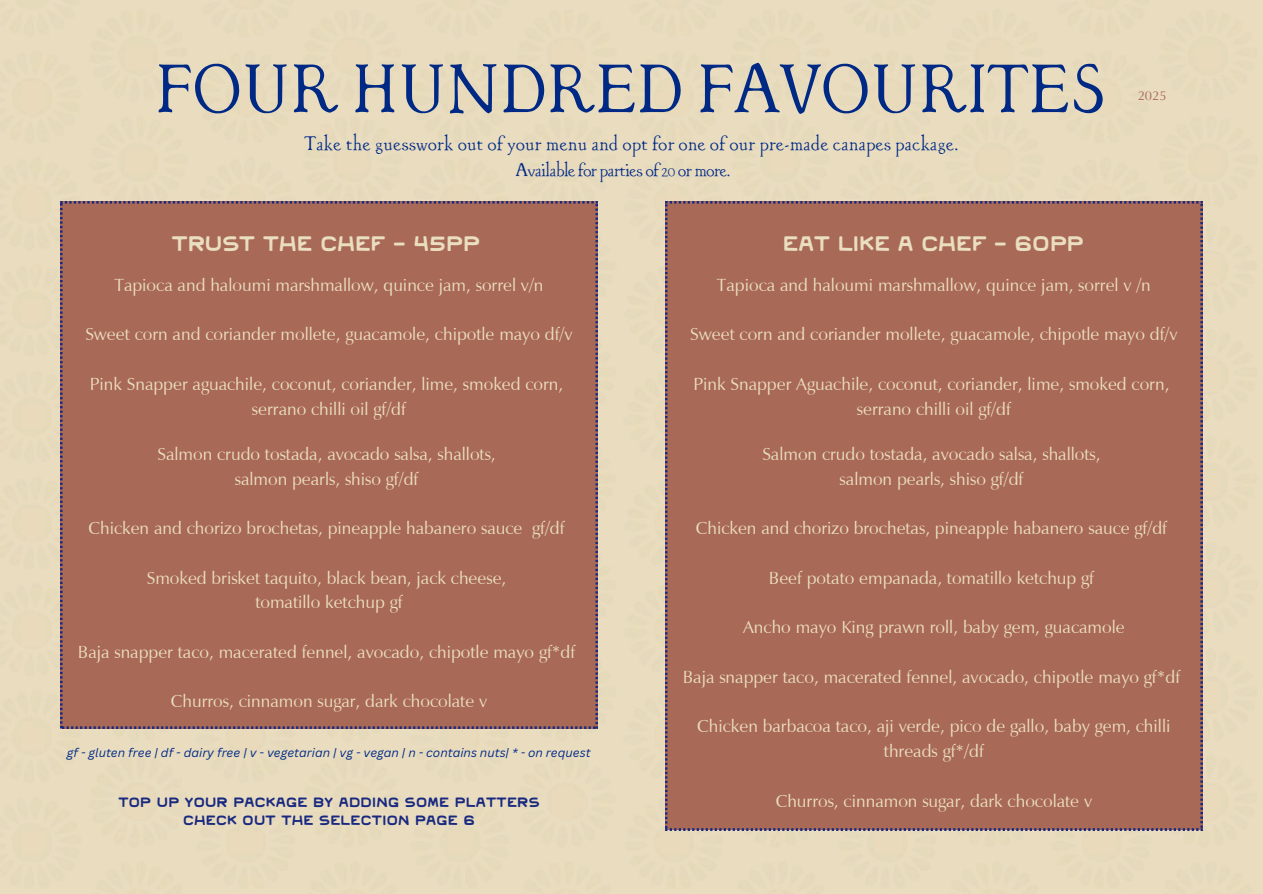
<style>
.page{position:relative;width:1263px;height:894px;background:#fff}
.page>*{position:absolute;margin:0;border:0;box-sizing:border-box;transform-origin:0 0}
.t1{font:67.5px "GOMM";color:#002986}
.t2{font:21px "Paix";color:#eadec0}
.t3{font:19.5px "GOMM";letter-spacing:.02em;color:#002986}
.t4{font:18px/24.8px "Vera Humana 95";color:#eadec0;text-align:center}
.t5{font:18px "GOMM";letter-spacing:-.02em;color:#002986}
.t6{font:13.5px "Paix";letter-spacing:.235em;color:#192980}
.t7{font:13.5px "Paix";letter-spacing:.115em;color:#192980}
.t8{font:13.5px "Vera Humana 95";color:#a96957}
.t9{font:italic 12px "Canva Sans";color:#002986}
</style>
<div class="page">
<div style="left:0;top:0;width:1263px;height:893px;background:#e9dcbf"></div>
<div style="left:60px;top:201px;width:538px;height:527px;background:#a96957"></div>
<div style="left:665px;top:201px;width:538px;height:629px;background:#a96957"></div>
<h1 class="t1" style="left:155px;top:58px;width:955px">FOUR HUNDRED FAVOURITES</h1>
<p class="t3" style="left:304px;top:134px;width:656px">Take the guesswork out of your menu and opt for one of our pre-made canapes package.</p>
<p class="t5" style="left:516px;top:162px;width:216px">Available for parties of 20 or more.</p>
<p class="t8" style="left:1138px;top:90px;width:30px">2025</p>
<p class="t2" style="left:172px;top:235px;width:310px">TRUST THE CHEF - 45PP</p>
<p class="t2" style="left:783px;top:235px;width:296px">EAT LIKE A CHEF - 60PP</p>
<p class="t4" style="left:114px;top:274px;width:431px">Tapioca and haloumi marshmallow, quince jam, sorrel v/n</p>
<p class="t4" style="left:85px;top:323px;width:489px">Sweet corn and coriander mollete, guacamole, chipotle mayo df/v</p>
<p class="t4" style="left:90px;top:373px;width:475px">Pink Snapper aguachile, coconut, coriander, lime, smoked corn, serrano chilli oil gf/df</p>
<p class="t4" style="left:157px;top:443px;width:340px">Salmon crudo tostada, avocado salsa, shallots, salmon pearls, shiso gf/df</p>
<p class="t4" style="left:89px;top:517px;width:478px">Chicken and chorizo brochetas, pineapple habanero sauce gf/df</p>
<p class="t4" style="left:147px;top:566px;width:361px">Smoked brisket taquito, black bean, jack cheese, tomatillo ketchup gf</p>
<p class="t4" style="left:78px;top:641px;width:499px">Baja snapper taco, macerated fennel, avocado, chipotle mayo gf*df</p>
<p class="t4" style="left:171px;top:690px;width:318px">Churros, cinnamon sugar, dark chocolate v</p>
<p class="t4" style="left:717px;top:274px;width:435px">Tapioca and haloumi marshmallow, quince jam, sorrel v /n</p>
<p class="t4" style="left:690px;top:323px;width:489px">Sweet corn and coriander mollete, guacamole, chipotle mayo df/v</p>
<p class="t4" style="left:693px;top:373px;width:477px">Pink Snapper Aguachile, coconut, coriander, lime, smoked corn, serrano chilli oil gf/df</p>
<p class="t4" style="left:762px;top:443px;width:340px">Salmon crudo tostada, avocado salsa, shallots, salmon pearls, shiso gf/df</p>
<p class="t4" style="left:696px;top:517px;width:473px">Chicken and chorizo brochetas, pineapple habanero sauce gf/df</p>
<p class="t4" style="left:769px;top:566px;width:327px">Beef potato empanada, tomatillo ketchup gf</p>
<p class="t4" style="left:743px;top:616px;width:383px">Ancho mayo King prawn roll, baby gem, guacamole</p>
<p class="t4" style="left:683px;top:665px;width:499px">Baja snapper taco, macerated fennel, avocado, chipotle mayo gf*df</p>
<p class="t4" style="left:697px;top:715px;width:475px">Chicken barbacoa taco, aji verde, pico de gallo, baby gem, chilli threads gf*/df</p>
<p class="t9" style="left:67px;top:744px;width:525px">gf - gluten free | df - dairy free | v - vegetarian | vg - vegan | n - contains nuts| * - on request</p>
<p class="t6" style="left:118px;top:796px;width:422px">TOP UP YOUR PACKAGE BY ADDING SOME PLATTERS</p>
<p class="t4" style="left:776px;top:789px;width:318px">Churros, cinnamon sugar, dark chocolate v</p>
<p class="t7" style="left:183px;top:814px;width:293px">CHECK OUT THE SELECTION PAGE 6</p>
</div>
